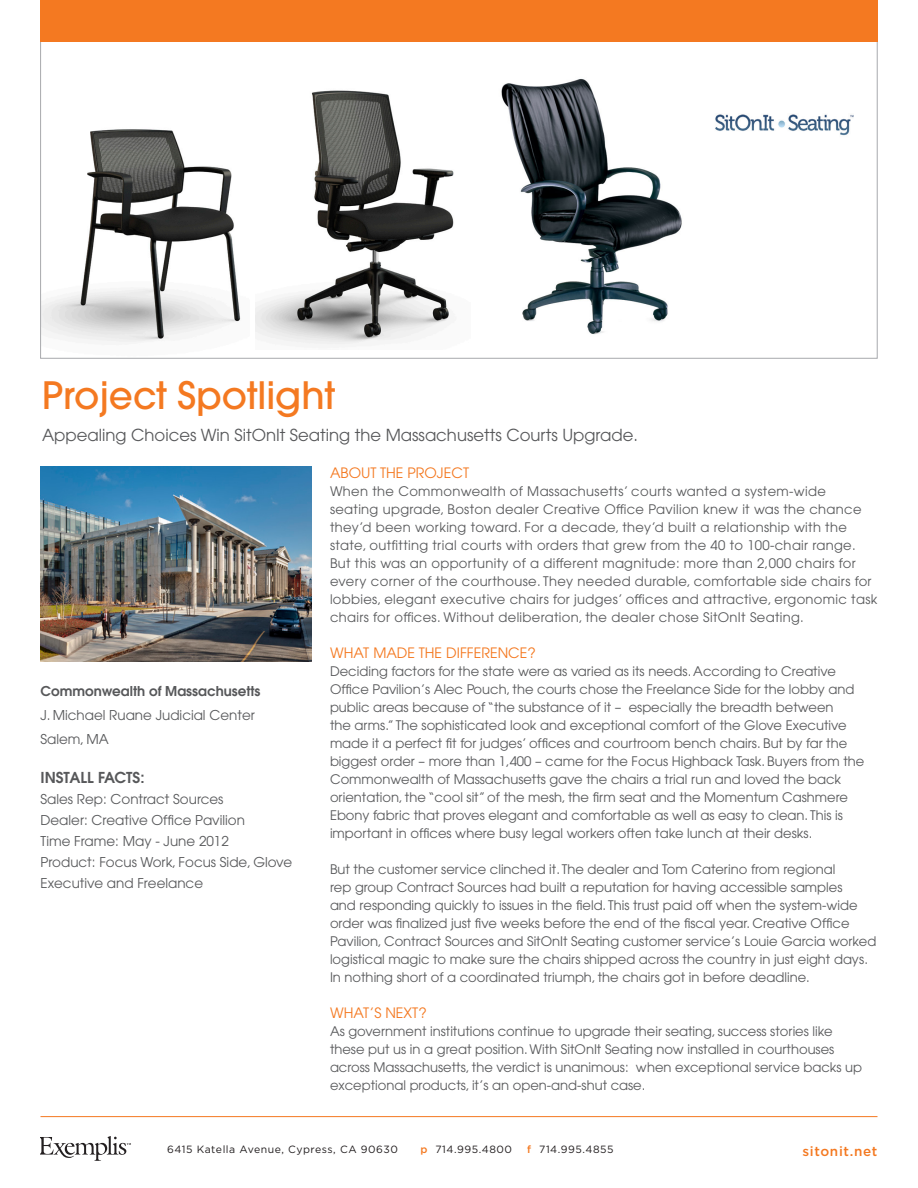
<style>
.page{position:relative;width:918px;height:1188px;background:#fff}
.page>*{position:absolute;margin:0;border:0;box-sizing:border-box;transform-origin:0 0}
.t1{font:500 37.5px "Avant Garde";color:#f47921}
.t2{font:16.5px "Avant Garde";color:#57585a}
.t3{font:600 15px "Avant Garde";color:#57585a}
.t4{font:14.25px "Avant Garde";color:#f47921}
.t5{font:13.5px/21px "Avant Garde";color:#57585a}
.t6{font:600 13.5px "Avant Garde";color:#57585a}
.t7{font:500 13.5px "Gotham";letter-spacing:.05em;color:#f47921}
.t8{font:13.2px/18px "Avant Garde";color:#57585a}
.t9{font:13.2px/18px "Avant Garde";letter-spacing:.025em;color:#57585a}
.t10{font:10.5px "Gotham";letter-spacing:.05em;color:#231f20}
.s1{font-weight:500;color:#f47921}
</style>
<div class="page">
<img style="left:256px;top:90px;width:198px;height:255px">
<img style="left:501px;top:79px;width:181px;height:256px">
<img style="left:42px;top:129px;width:199px;height:213px">
<img style="left:40px;top:467px;width:272px;height:194px">
<div style="left:40px;top:0;width:838px;height:41px;background:#f47921"></div>
<hr style="left:40px;top:1116px;width:838px;height:1px;background:#f47921">
<img style="left:715px;top:114px;width:139px;height:22px">
<svg style="left:40px;top:1136px;width:91px;height:25px"></svg>
<p class="t1" style="left:42px;top:372px;width:295px">Project Spotlight</p>
<p class="t2" style="left:42px;top:425px;width:598px">Appealing Choices Win SitOnIt Seating the Massachusetts Courts Upgrade.</p>
<p class="t4" style="left:330px;top:464px;width:141px">ABOUT THE PROJECT</p>
<p class="t9" style="left:330px;top:482px;width:549px">When the Commonwealth of Massachusetts’ courts wanted a system-wide seating upgrade, Boston dealer Creative Office Pavilion knew it was the chance they’d been working toward. For a decade, they’d built a relationship with the state, outfitting trial courts with orders that grew from the 40 to 100-chair range.<br>But this was an opportunity of a different magnitude: more than 2,000 chairs for every corner of the courthouse. They needed durable, comfortable side chairs for lobbies, elegant executive chairs for judges’ offices and attractive, ergonomic task chairs for offices. Without deliberation, the dealer chose SitOnIt Seating.</p>
<p class="t4" style="left:330px;top:644px;width:207px">WHAT MADE THE DIFFERENCE?</p>
<p class="t8" style="left:330px;top:662px;width:536px">Deciding factors for the state were as varied as its needs. According to Creative Office Pavilion’s Alec Pouch, the courts chose the Freelance Side for the lobby and public areas because of “the substance of it – especially the breadth between<br>the arms.” The sophisticated look and exceptional comfort of the Glove Executive made it a perfect fit for judges’ offices and courtroom bench chairs. But by far the biggest order – more than 1,400 – came for the Focus Highback Task. Buyers from the Commonwealth of Massachusetts gave the chairs a trial run and loved the back orientation, the “cool sit” of the mesh, the firm seat and the Momentum Cashmere Ebony fabric that proves elegant and comfortable as well as easy to clean. This is important in offices where busy legal workers often take lunch at their desks.</p>
<p class="t8" style="left:330px;top:860px;width:548px">But the customer service clinched it. The dealer and Tom Caterino from regional<br>rep group Contract Sources had built a reputation for having accessible samples<br>and responding quickly to issues in the field. This trust paid off when the system-wide order was finalized just five weeks before the end of the fiscal year. Creative Office Pavilion, Contract Sources and SitOnIt Seating customer service’s Louie Garcia worked logistical magic to make sure the chairs shipped across the country in just eight days.<br>In nothing short of a coordinated triumph, the chairs got in before deadline.</p>
<p class="t4" style="left:330px;top:1004px;width:98px">WHAT’S NEXT?</p>
<p class="t8" style="left:330px;top:1022px;width:534px">As government institutions continue to upgrade their seating, success stories like these put us in a great position. With SitOnIt Seating now installed in courthouses across Massachusetts, the verdict is unanimous: when exceptional service backs up exceptional products, it’s an open-and-shut case.</p>
<p class="t6" style="left:40px;top:682px;width:222px">Commonwealth of Massachusetts</p>
<p class="t5" style="left:40px;top:704px;width:216px">J. Michael Ruane Judicial Center</p>
<p class="t5" style="left:40px;top:728px;width:70px">Salem, MA</p>
<p class="t3" style="left:40px;top:768px;width:106px">INSTALL FACTS:</p>
<p class="t5" style="left:40px;top:789px;width:185px">Sales Rep: Contract Sources</p>
<p class="t5" style="left:40px;top:810px;width:206px">Dealer: Creative Office Pavilion</p>
<p class="t5" style="left:40px;top:831px;width:190px">Time Frame: May - June 2012</p>
<p class="t5" style="left:40px;top:852px;width:253px">Product: Focus Work, Focus Side, Glove<br>Executive and Freelance</p>
<p class="t10" style="left:167px;top:1144px;width:232px">6415 Katella Avenue, Cypress, CA 90630</p>
<p class="t10" style="left:420px;top:1144px;width:93px"><span class="s1">p</span> 714.995.4800</p>
<p class="t10" style="left:527px;top:1144px;width:88px"><span class="s1">f</span> 714.995.4855</p>
<p class="t7" style="left:802px;top:1143px;width:77px">sitonit.net</p>
</div>
